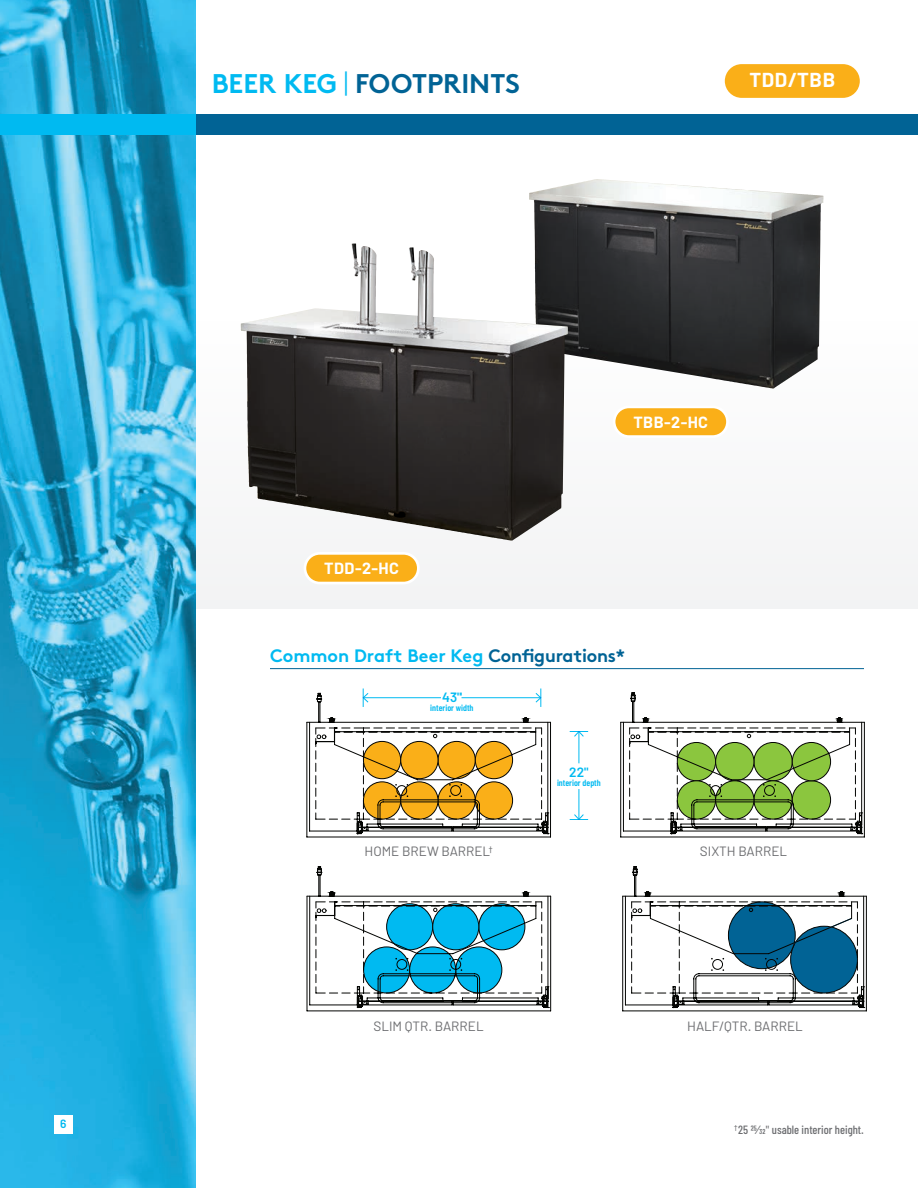
<style>
.page{position:relative;width:918px;height:1188px;background:#fff}
.page>*{position:absolute;margin:0;border:0;box-sizing:border-box;transform-origin:0 0}
.t1{font:700 27px "Brown Std";color:#016395}
.t2{font:700 20.25px "Barlow";letter-spacing:.025em;color:#fff}
.t3{font:700 18px "Brown Std";letter-spacing:-.01em;color:#00baf1}
.t4{font:700 16.2px "Barlow";letter-spacing:.025em;color:#fff}
.Nomenclature_callout{font:13.5px "Barlow";color:#6c6d70}
.Nomenclature_callout-2{font:600 13.5px "Barlow";color:#00baf1}
.t5{font:500 12px "Barlow Condensed";color:#6c6d70}
.t6{font:600 12px "Barlow";color:#00baf1}
.Nomenclature_callout-3{font:600 9px "Barlow Condensed";color:#00baf1}
.s1{color:#00baf1}
.s2{color:#016395}
.s3{font-family:"Myriad Pro";font-weight:400}
</style>
<div class="page">
<svg style="left:196px;top:280px;width:722px;height:329px;fill:#f5f5f6"></svg>
<img style="left:0;top:0;width:196px;height:1188px">
<div style="left:0;top:115px;width:918px;height:20px;background:#016395"></div>
<div style="left:0;top:115px;width:196px;height:20px;background:#00baf1"></div>
<img style="left:529px;top:179px;width:242px;height:209px">
<img style="left:241px;top:244px;width:120px;height:271px">
<hr style="left:270px;top:668px;width:594px;height:1px;background:#016395">
<svg style="left:622px;top:866px;width:245px;height:145px"></svg>
<svg style="left:620px;top:692px;width:245px;height:146px"></svg>
<svg style="left:306px;top:866px;width:245px;height:145px"></svg>
<svg style="left:306px;top:688px;width:245px;height:150px"></svg>
<hr style="left:579px;top:732px;width:1px;height:31px;background:#00baf1">
<svg style="left:570px;top:731px;width:18px;height:6px"></svg>
<hr style="left:579px;top:789px;width:1px;height:30px;background:#00baf1">
<svg style="left:570px;top:814px;width:18px;height:6px"></svg>
<div style="left:723px;top:62px;width:139px;height:38px;background:#faaf18;border-radius:19px"></div>
<div style="left:721px;top:61px;width:142px;height:40px;border:3px solid #fff;border-radius:19px"></div>
<div style="left:54px;top:1115px;width:19px;height:19px;background:#fff"></div>
<div style="left:305px;top:553px;width:113px;height:30px;background:#faaf18;border-radius:15px"></div>
<div style="left:304px;top:552px;width:116px;height:32px;border:3px solid #fff;border-radius:15px"></div>
<div style="left:614px;top:407px;width:113px;height:30px;background:#faaf18;border-radius:15px"></div>
<div style="left:613px;top:406px;width:116px;height:32px;border:3px solid #fff;border-radius:15px"></div>
<p class="t6" style="left:60px;top:1117px;width:8px">6</p>
<h1 class="t1" style="left:212px;top:67px;width:310px"><span class="s1">BEER KEG |</span> FOOTPRINTS</h1>
<p class="t2" style="left:749px;top:67px;width:87px">TDD/TBB</p>
<p class="t4" style="left:633px;top:412px;width:76px">TBB-2-HC</p>
<p class="t4" style="left:324px;top:558px;width:76px">TDD-2-HC</p>
<p class="t3" style="left:270px;top:644px;width:357px">Common Draft Beer Keg <span class="s2">Configurations*</span></p>
<p class="Nomenclature_callout-2" style="left:442px;top:689px;width:21px">43"</p>
<p class="Nomenclature_callout-3" style="left:430px;top:702px;width:45px">interior width</p>
<p class="Nomenclature_callout" style="left:365px;top:843px;width:130px">HOME BREW BARREL<sup>†</sup></p>
<p class="Nomenclature_callout-2" style="left:569px;top:764px;width:21px">22"</p>
<p class="Nomenclature_callout-3" style="left:557px;top:777px;width:45px">interior depth</p>
<p class="Nomenclature_callout" style="left:700px;top:843px;width:89px">SIXTH BARREL</p>
<p class="Nomenclature_callout" style="left:374px;top:1017px;width:112px">SLIM QTR. BARREL</p>
<p class="Nomenclature_callout" style="left:687px;top:1017px;width:117px">HALF/QTR. BARREL</p>
<p class="t5" style="left:734px;top:1122px;width:131px"><sup>†</sup>25 25/32<span class="s3">"</span> usable interior height.</p>
</div>
